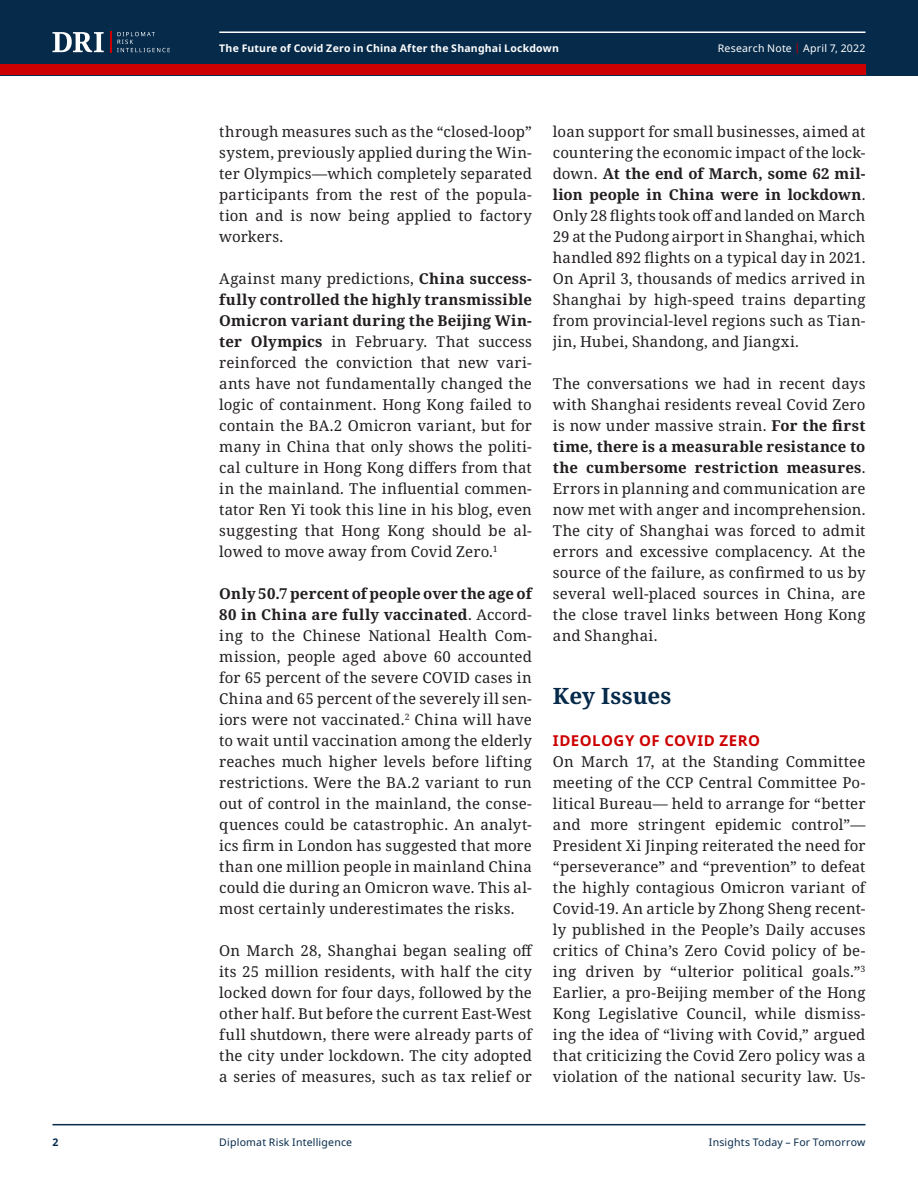
<style>
.page{position:relative;width:918px;height:1188px;background:#fff}
.page>*{position:absolute;margin:0;border:0;box-sizing:border-box;transform-origin:0 0}
.t1{font:700 22.5px "Noto Serif";letter-spacing:.005em;color:#062a4a}
.t2{font:15px/21px "Noto Serif";letter-spacing:.01em;color:#231f20;text-align:justify}
.t3{font:700 15px "Noto Sans";letter-spacing:.035em;color:#c00}
.t4{font:14.85px "Noto Serif";letter-spacing:.015em;color:#231f20}
.t5{font:700 10.5px "Noto Sans";letter-spacing:.02em;color:#fff}
.t6{font:10.5px "Noto Sans";letter-spacing:.02em;color:#062a4a}
.t7{font:10.5px "Noto Sans";letter-spacing:.02em;color:#fff}
.t8{font:700 10.5px "Noto Sans";color:#062a4a}
.s1{color:#c00}
.s2{font-size:15px}
.s3{font-weight:700}
</style>
<div class="page">
<div style="left:0;top:0;width:918px;height:75px;background:#062a4a"></div>
<hr style="left:219px;top:32px;width:646px;height:1px;background:#fff">
<svg style="left:52px;top:32px;width:52px;height:20px"></svg>
<hr style="left:110px;top:32px;width:2px;height:21px;background:#c00">
<svg style="left:117px;top:32px;width:53px;height:20px"></svg>
<div style="left:0;top:65px;width:866px;height:10px;background:#c00"></div>
<hr style="left:52px;top:1124px;width:814px;height:1px;background:#062a4a">
<p class="t5" style="left:219px;top:40px;width:341px">The Future of Covid Zero in China After the Shanghai Lockdown</p>
<p class="t7" style="left:718px;top:41px;width:149px">Research Note <span class="s1">|</span> April 7, 2022</p>
<p class="t4" style="left:219px;top:121px;width:314px">through measures such as the “closed-<span class="s2">loop”</span></p>
<p class="t2" style="left:219px;top:142px;width:314px">system, previously applied during the Win&shy;ter Olympics—which completely separated participants from the rest of the popula&shy;tion and is now being applied to factory workers.</p>
<p class="t2" style="left:219px;top:268px;width:314px">Against many predictions, <span class="s3">China success&shy;fully controlled the highly transmissible Omicron variant during the Beijing Win&shy;ter Olympics</span> in February. That success reinforced the conviction that new vari&shy;ants have not fundamentally changed the logic of containment. Hong Kong failed to contain the BA.2 Omicron variant, but for many in China that only shows the politi&shy;cal culture in Hong Kong differs from that in the mainland. The influential commen&shy;tator Ren Yi took this line in his blog, even suggesting that Hong Kong should be al&shy;lowed to move away from Covid Zero.<sup>1</sup></p>
<p class="t2" style="left:219px;top:583px;width:314px"><span class="s3">Only 50.7 percent of people over the age of 80 in China are fully vaccinated</span>. Accord&shy;ing to the Chinese National Health Com&shy;mission, people aged above 60 accounted for 65 percent of the severe COVID cases in China and 65 percent of the severely ill sen&shy;iors were not vaccinated.<sup>2</sup> China will have to wait until vaccination among the elderly reaches much higher levels before lifting restrictions. Were the BA.2 variant to run out of control in the mainland, the conse&shy;quences could be catastrophic. An analyt&shy;ics firm in London has suggested that more than one million people in mainland China could die during an Omicron wave. This al&shy;most certainly underestimates the risks.</p>
<p class="t2" style="left:219px;top:940px;width:315px">On March 28, Shanghai began sealing off its 25 million residents, with half the city locked down for four days, followed by the other half. But before the current East-West full shutdown, there were already parts of the city under lockdown. The city adopted a series of measures, such as tax relief or</p>
<p class="t2" style="left:553px;top:121px;width:314px">loan support for small businesses, aimed at countering the economic impact of the lock&shy;down. <span class="s3">At the end of March, some 62 mil&shy;lion people in China were in lockdown</span>.<br>Only 28 flights took off and landed on March 29 at the Pudong airport in Shanghai, which handled 892 flights on a typical day in 2021.<br>On April 3, thousands of medics arrived in Shanghai by high-speed trains departing from provincial-level regions such as Tian&shy;jin, Hubei, Shandong, and Jiangxi.</p>
<p class="t2" style="left:553px;top:373px;width:314px">The conversations we had in recent days with Shanghai residents reveal Covid Zero is now under massive strain. <span class="s3">For the first time, there is a measurable resistance to the cumbersome restriction measures</span>.<br>Errors in planning and communication are now met with anger and incomprehension.<br>The city of Shanghai was forced to admit errors and excessive complacency. At the source of the failure, as confirmed to us by several well-placed sources in China, are the close travel links between Hong Kong and Shanghai.</p>
<h2 class="t1" style="left:553px;top:680px;width:120px">Key Issues</h2>
<h3 class="t3" style="left:553px;top:729px;width:209px">IDEOLOGY OF COVID ZERO</h3>
<p class="t2" style="left:553px;top:751px;width:314px">On March 17, at the Standing Committee meeting of the CCP Central Committee Po&shy;litical Bureau— held to arrange for “better and more stringent epidemic control”— President Xi Jinping reiterated the need for “perseverance” and “prevention” to defeat the highly contagious Omicron variant of Covid-19. An article by Zhong Sheng recent&shy;ly published in the People’s Daily accuses critics of China’s Zero Covid policy of be&shy;ing driven by “ulterior political goals.”<sup>3<br></sup>Earlier, a pro-Beijing member of the Hong Kong Legislative Council, while dismiss&shy;ing the idea of “living with Covid,” argued that criticizing the Covid Zero policy was a violation of the national security law. Us-</p>
<p class="t8" style="left:52px;top:1135px;width:8px">2</p>
<p class="t6" style="left:219px;top:1135px;width:134px">Diplomat Risk Intelligence</p>
<p class="t6" style="left:709px;top:1135px;width:158px">Insights Today – For Tomorrow</p>
</div>
